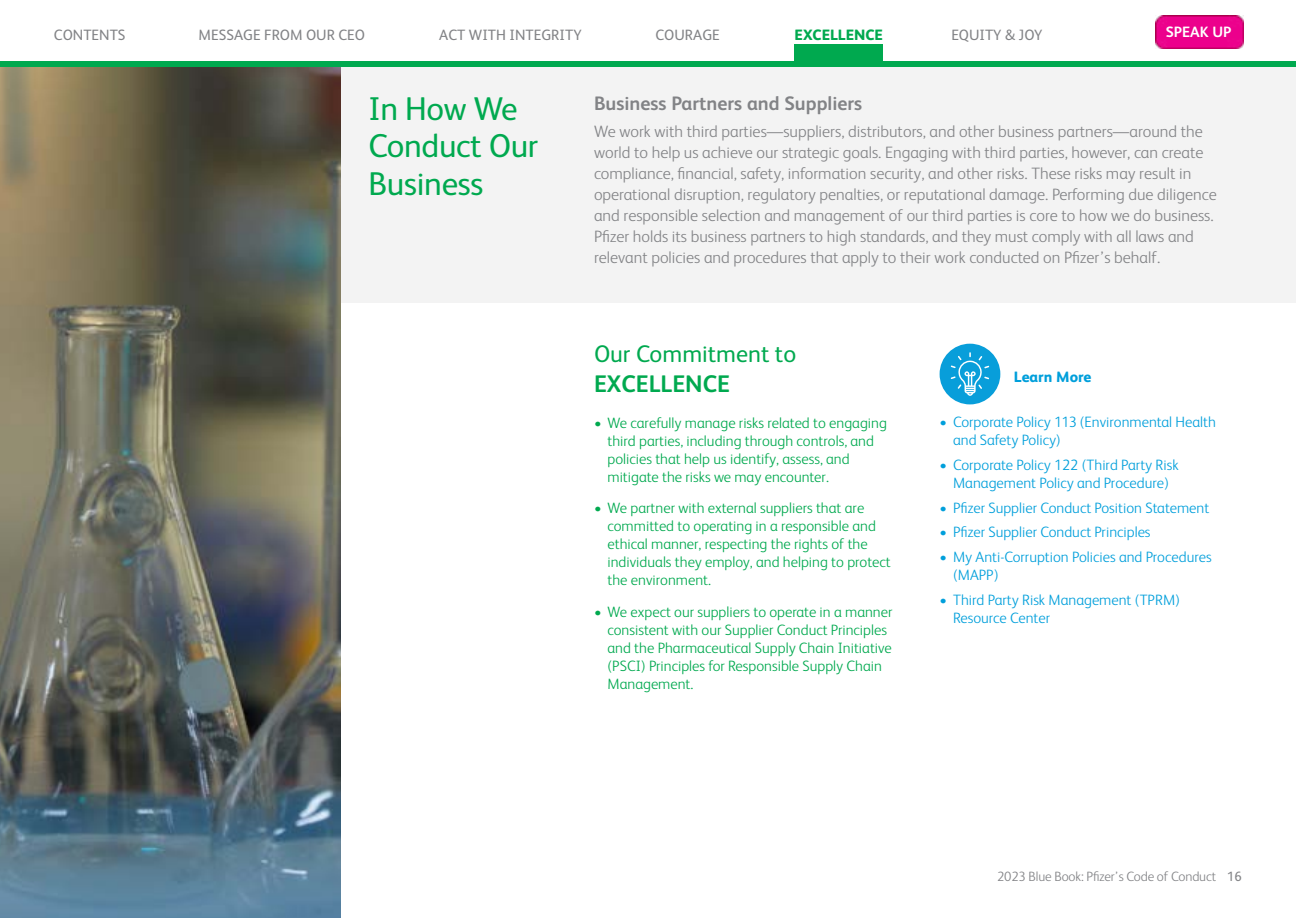
<style>
.page{position:relative;width:1296px;height:918px;background:#fff}
.page>*{position:absolute;margin:0;border:0;box-sizing:border-box;transform-origin:0 0}
.t1{font:33px/37.5px "FS Albert";letter-spacing:-.01em;color:#00a94f}
.t2{font:24px "FS Albert";color:#00a94f}
.t3{font:700 24px "FS Albert";color:#00a94f}
.t4{font:700 19.5px "FS Albert";color:#828386}
.t5{font:300 16.5px/21px "FS Albert";color:#828386}
.t6{font:300 15px/18px "FS Albert";color:#00a94f}
.t7{font:300 15px/18px "FS Albert";color:#009fdb}
.t8{font:15px "FS Albert";color:#828386}
.t9{font:800 15px "FS Albert";color:#00a94f}
.t10{font:800 15px "FS Albert";color:#009fdb}
.t11{font:700 15px "FS Albert";color:#fff}
.t12{font:300 13.5px "FS Albert";letter-spacing:-.01em;color:#828386}
.s1{font-weight:400}
</style>
<div class="page">
<div style="left:0;top:61px;width:1296px;height:7px;background:#00a94f"></div>
<img style="left:1156px;top:15px;width:87px;height:34px">
<div style="left:324px;top:68px;width:972px;height:235px;background:#f3f3f3"></div>
<img style="left:0;top:68px;width:340px;height:850px">
<div style="left:940px;top:344px;width:60px;height:60px;background:#089eda;border-radius:50%"></div>
<svg style="left:951px;top:352px;width:38px;height:44px"></svg>
<div style="left:795px;top:44px;width:88px;height:22px;background:#00a94f"></div>
<p class="t8" style="left:54px;top:24px;width:73px">CONTENTS</p>
<p class="t8" style="left:199px;top:24px;width:168px">MESSAGE FROM OUR CEO</p>
<p class="t8" style="left:439px;top:24px;width:144px">ACT WITH INTEGRITY</p>
<p class="t8" style="left:656px;top:24px;width:66px">COURAGE</p>
<p class="t9" style="left:795px;top:23px;width:90px">EXCELLENCE</p>
<p class="t8" style="left:951px;top:24px;width:92px">EQUITY &amp; JOY</p>
<p class="t11" style="left:1166px;top:22px;width:67px">SPEAK UP</p>
<h1 class="t1" style="left:369px;top:88px;width:171px">In How We<br>Conduct Our<br>Business</h1>
<p class="t4" style="left:594px;top:90px;width:270px">Business Partners and Suppliers</p>
<p class="t5" style="left:594px;top:120px;width:624px">We work with third parties—suppliers, distributors, and other business partners—around the world to help us achieve our strategic goals. Engaging with third parties, however, can create compliance, financial, safety, information security, and other risks. These risks may result in operational disruption, regulatory penalties, or reputational damage. Performing due diligence and responsible selection and management of our third parties is core to how we do business.<br>Pfizer holds its business partners to high standards, and they must comply with all laws and relevant policies and procedures that apply to their work conducted on Pfizer’s behalf.</p>
<h2 class="t2" style="left:594px;top:338px;width:204px">Our Commitment to</h2>
<h2 class="t3" style="left:594px;top:368px;width:137px">EXCELLENCE</h2>
<p class="t6" style="left:608px;top:413px;width:281px;text-indent:-14px">• We carefully manage risks related to engaging third parties, including through controls, and policies that help us identify, assess, and mitigate the risks we may encounter.</p>
<p class="t6" style="left:608px;top:498px;width:285px;text-indent:-14px">• We partner with external suppliers that are committed to operating in a responsible and ethical manner, respecting the rights of the individuals they employ, and helping to protect the environment.</p>
<p class="t6" style="left:608px;top:602px;width:287px;text-indent:-14px">• We expect our suppliers to operate in a manner consistent with our Supplier Conduct Principles and the Pharmaceutical Supply Chain Initiative (PSCI) Principles for Responsible Supply Chain Management.</p>
<p class="t10" style="left:1014px;top:366px;width:79px">Learn More</p>
<p class="t7" style="left:953px;top:412px;width:264px;text-indent:-14px">• Corporate Policy 113 (Environmental Health and Safety Policy)</p>
<p class="t7" style="left:940px;top:455px;width:241px;text-align:center">• Corporate Policy 122 (Third Party Risk<br>Management Policy and Procedure)</p>
<p class="t7" style="left:940px;top:498px;width:271px">• Pfizer Supplier Conduct Position Statement</p>
<p class="t7" style="left:940px;top:523px;width:213px">• Pfizer Supplier Conduct Principles</p>
<p class="t7" style="left:953px;top:547px;width:260px;text-indent:-14px">• My Anti-Corruption Policies and Procedures (MAPP)</p>
<p class="t7" style="left:953px;top:590px;width:228px;text-indent:-14px">• Third Party Risk Management (TPRM)<br>Resource Center</p>
<p class="t12" style="left:997px;top:868px;width:246px">2023 Blue Book: Pfizer’s Code of Conduct <span class="s1">16</span></p>
</div>
